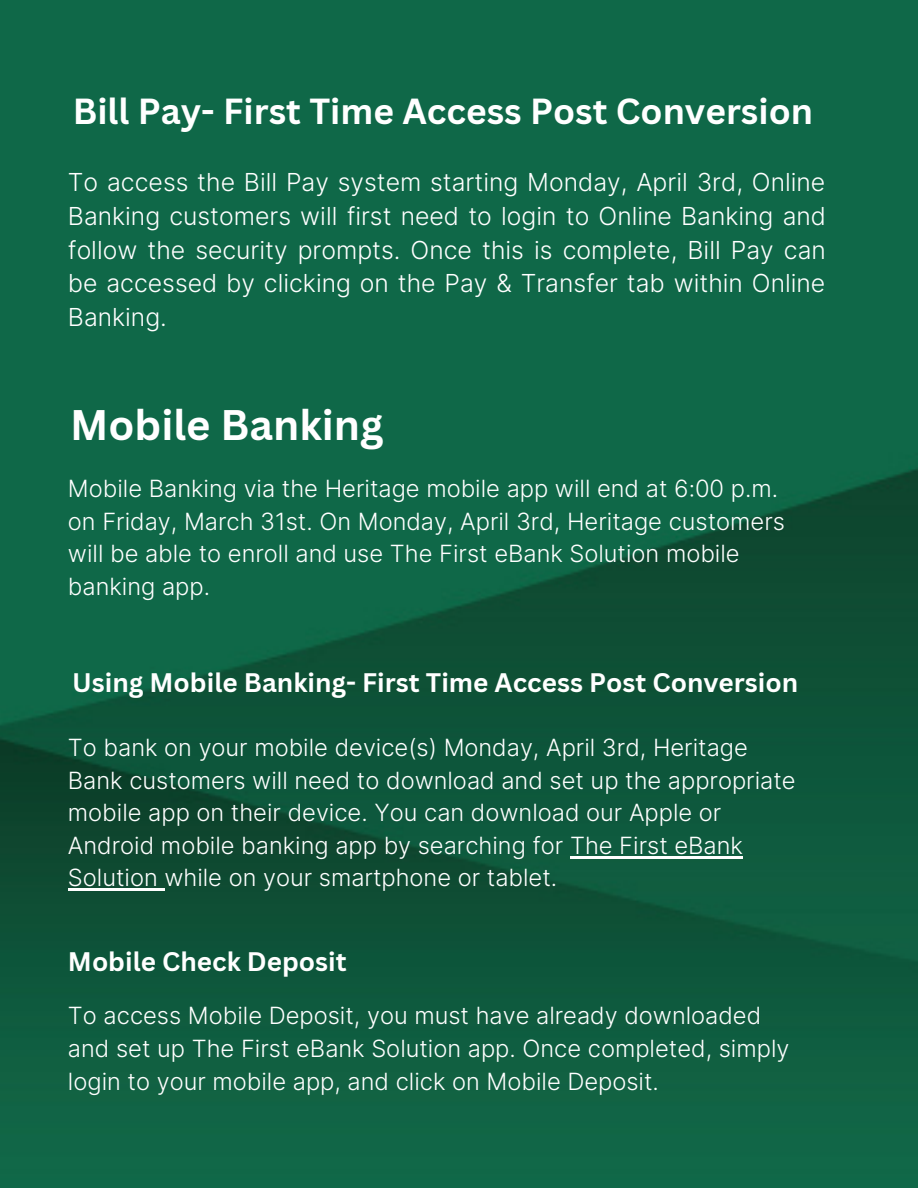
<style>
.page{position:relative;width:918px;height:1188px;background:#fff}
.page>*{position:absolute;margin:0;border:0;box-sizing:border-box;transform-origin:0 0}
.t1{font:700 41.7px "Canva Sans";color:#fff}
.t2{font:700 35.25px "Canva Sans";color:#fff}
.t3{font:700 26.1px "Canva Sans";color:#fff}
.t4{font:300 24.75px/33.8px "Inter";color:#fff;text-align:justify}
.t5{font:300 23.7px/32.7px "Inter";color:#fff}
</style>
<div class="page">
<img style="left:0;top:0;width:918px;height:1188px">
<hr style="left:570px;top:856px;width:173px;height:2px;background:#fff">
<hr style="left:68px;top:889px;width:96px;height:2px;background:#fff">
<h2 class="t2" style="left:73px;top:86px;width:742px">Bill Pay- First Time Access Post Conversion</h2>
<p class="t4" style="left:68px;top:165px;width:760px">To access the Bill Pay system starting Monday, April 3rd, Online Banking customers will first need to login to Online Banking and follow the security prompts. Once this is complete, Bill Pay can be accessed by clicking on the Pay &amp; Transfer tab within Online Banking.</p>
<h1 class="t1" style="left:70px;top:395px;width:315px">Mobile Banking</h1>
<p class="t5" style="left:68px;top:472px;width:719px">Mobile Banking via the Heritage mobile app will end at 6:00 p.m. on Friday, March 31st. On Monday, April 3rd, Heritage customers will be able to enroll and use The First eBank Solution mobile banking app.</p>
<p class="t3" style="left:72px;top:664px;width:728px">Using Mobile Banking- First Time Access Post Conversion</p>
<p class="t5" style="left:68px;top:731px;width:729px">To bank on your mobile device(s) Monday, April 3rd, Heritage Bank customers will need to download and set up the appropriate mobile app on their device. You can download our Apple or Android mobile banking app by searching for The First eBank Solution while on your smartphone or tablet.</p>
<p class="t3" style="left:68px;top:943px;width:280px">Mobile Check Deposit</p>
<p class="t5" style="left:68px;top:999px;width:723px">To access Mobile Deposit, you must have already downloaded and set up The First eBank Solution app. Once completed, simply login to your mobile app, and click on Mobile Deposit.</p>
</div>
